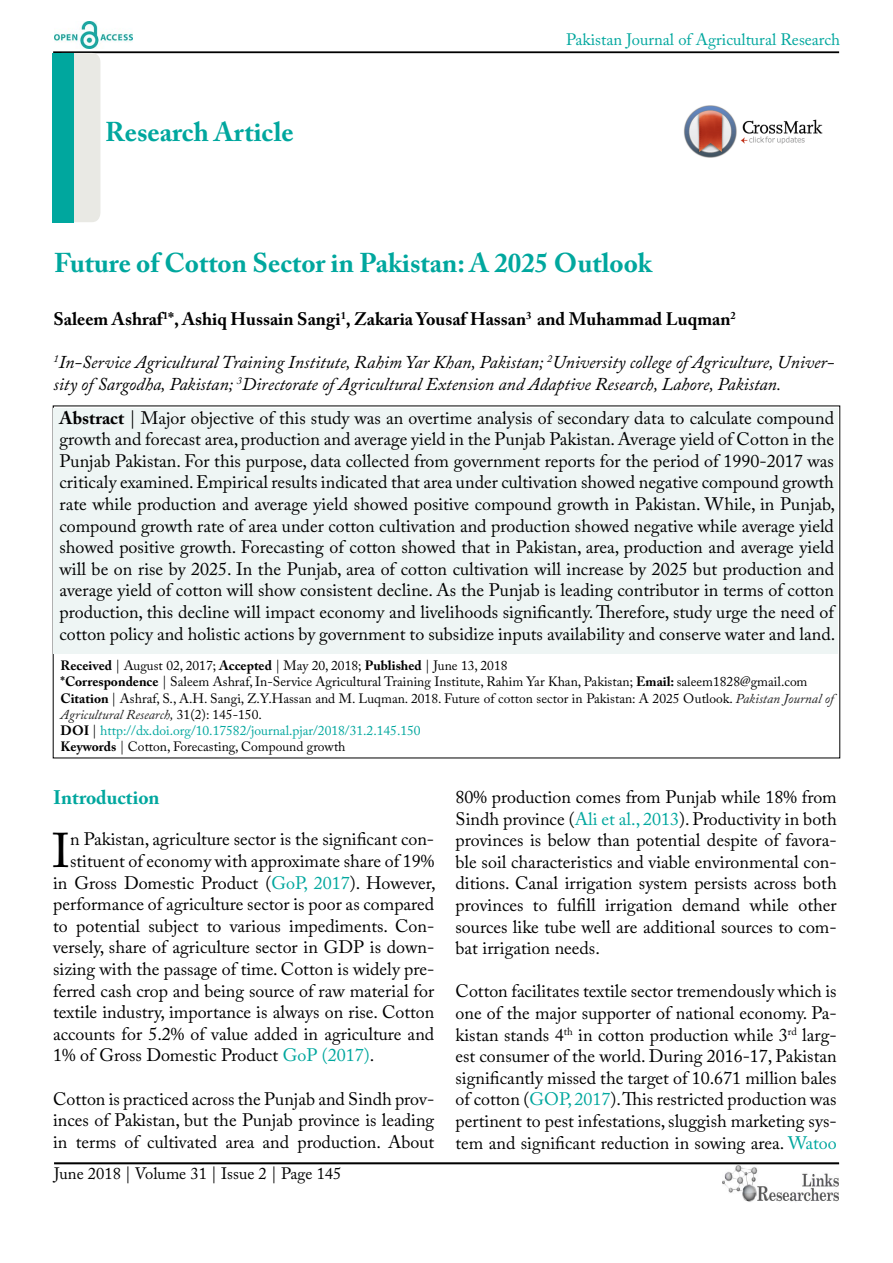
<style>
.page{position:relative;width:893px;height:1263px;background:#fff}
.page>*{position:absolute;margin:0;border:0;box-sizing:border-box;transform-origin:0 0}
.t1{font:48.45px "Adobe Caslon Pro";color:#000}
.t2{font:700 27px "Adobe Caslon Pro";color:#00a79e}
.t3{font:700 19.5px "Adobe Caslon Pro";color:#00a79e}
.t4{font:18px/21.6px "Adobe Caslon Pro";color:#000;text-align:justify}
.t5{font:italic 18px/21.6px "Adobe Caslon Pro";color:#000}
.t6{font:700 18px "Adobe Caslon Pro";color:#000}
.t7{font:16.5px "Adobe Caslon Pro";color:#00a79e}
.t8{font:16.5px "Adobe Caslon Pro";color:#000}
.t9{font:13.5px/16.2px "Adobe Caslon Pro";color:#000}
.s1{font-weight:700}
.s2{font-style:italic;color:#222}
.s3{font-style:italic}
.s4{color:#00a79e}
</style>
<div class="page">
<hr style="left:53px;top:51px;width:786px;height:2px;background:#000">
<hr style="left:54px;top:1162px;width:785px;height:2px;background:#000">
<img style="left:722px;top:1166px;width:117px;height:36px">
<img style="left:54px;top:22px;width:78px;height:27px">
<div style="left:54px;top:53px;width:46px;height:169px;background:#e9e9e4;border-radius:9px"></div>
<div style="left:53px;top:53px;width:21px;height:169px;background:#00a79e"></div>
<div style="left:54px;top:408px;width:784px;height:246px;background:#eef5f4"></div>
<img style="left:684px;top:105px;width:139px;height:53px">
<h2 class="t2" style="left:105px;top:116px;width:190px">Research Article</h2>
<p class="t7" style="left:566px;top:30px;width:276px">Pakistan Journal of Agricultural Research</p>
<h2 class="t2" style="left:54px;top:247px;width:599px">Future of Cotton Sector in Pakistan: A 2025 Outlook</h2>
<p class="t6" style="left:53px;top:308px;width:684px">Saleem Ashraf<sup>1</sup>*, Ashiq Hussain Sangi<sup>1</sup>, Zakaria Yousaf Hassan<sup>3</sup> and Muhammad Luqman<sup>2</sup></p>
<p class="t5" style="left:53px;top:351px;width:782px"><sup>1</sup>In-Service Agricultural Training Institute, Rahim Yar Khan, Pakistan; <sup>2</sup>University college of Agriculture, Univer&shy;sity of Sargodha, Pakistan; <sup>3</sup>Directorate of Agricultural Extension and Adaptive Research, Lahore, Pakistan.</p>
<p class="t4" style="left:60px;top:407px;width:777px"><span class="s1">Abstract</span> | Major objective of this study was an overtime analysis of secondary data to calculate compound growth and forecast area, production and average yield in the Punjab Pakistan. Average yield of Cotton in the Punjab Pakistan. For this purpose, data collected from government reports for the period of 1990-2017 was criticaly examined. Empirical results indicated that area under cultivation showed negative compound growth rate while production and average yield showed positive compound growth in Pakistan. While, in Punjab, compound growth rate of area under cotton cultivation and production showed negative while average yield showed positive growth. Forecasting of cotton showed that in Pakistan, area, production and average yield will be on rise by 2025. In the Punjab, area of cotton cultivation will increase by 2025 but production and average yield of cotton will show consistent decline. As the Punjab is leading contributor in terms of cotton production, this decline will impact economy and livelihoods significantly. Therefore, study urge the need of cotton policy and holistic actions by government to subsidize inputs availability and conserve water and land.</p>
<p class="t9" style="left:61px;top:657px;width:775px"><span class="s1">Received</span> | August 02, 2017; <span class="s1">Accepted</span> | May 20, 2018; <span class="s1">Published</span> | June 13, 2018<br><span class="s1">*Correspondence</span> | Saleem Ashraf, In-Service Agricultural Training Institute, Rahim Yar Khan, Pakistan; <span class="s1">Email:</span> saleem1828@gmail.com <span class="s1">Citation</span> | Ashraf, S., A.H. Sangi, Z.Y.Hassan and M. Luqman. 2018. Future of cotton sector in Pakistan: A 2025 Outlook. <span class="s2">Pakistan Journal of Agricultural Research</span><span class="s3">,</span> 31(2): 145-150.<br><span class="s1">DOI</span> | <span class="s4">http://dx.doi.org/10.17582/journal.pjar/2018/31.2.145.150<br></span><span class="s1">Keywords</span> | Cotton, Forecasting, Compound growth</p>
<p class="t3" style="left:53px;top:786px;width:108px">Introduction</p>
<h1 class="t1" style="left:52px;top:822px;width:19px">I</h1>
<p class="t4" style="left:70px;top:828px;width:366px">n Pakistan, agriculture sector is the significant con-</p>
<p class="t4" style="left:70px;top:850px;width:366px">stituent of economy with approximate share of 19%</p>
<p class="t4" style="left:53px;top:872px;width:384px">in Gross Domestic Product (<span class="s4">GoP, 2017</span>). However,</p>
<p class="t4" style="left:53px;top:893px;width:383px">performance of agriculture sector is poor as compared</p>
<p class="t4" style="left:53px;top:915px;width:383px">to potential subject to various impediments. Con-</p>
<p class="t4" style="left:53px;top:936px;width:383px">versely, share of agriculture sector in GDP is down-</p>
<p class="t4" style="left:53px;top:958px;width:383px">sizing with the passage of time. Cotton is widely pre-</p>
<p class="t4" style="left:53px;top:980px;width:383px">ferred cash crop and being source of raw material for</p>
<p class="t4" style="left:53px;top:1001px;width:383px">textile industry, importance is always on rise. Cotton</p>
<p class="t4" style="left:53px;top:1023px;width:383px">accounts for 5.2% of value added in agriculture and</p>
<p class="t4" style="left:53px;top:1044px;width:323px">1% of Gross Domestic Product <span class="s4">GoP (2017)</span>.</p>
<p class="t4" style="left:53px;top:1088px;width:383px">Cotton is practiced across the Punjab and Sindh prov&shy;inces of Pakistan, but the Punjab province is leading in terms of cultivated area and production. About</p>
<p class="t8" style="left:54px;top:1164px;width:289px">June 2018 | Volume 31 | Issue 2 | Page 145</p>
<p class="t4" style="left:456px;top:786px;width:383px">80% production comes from Punjab while 18% from Sindh province (<span class="s4">Ali et al., 2013</span>). Productivity in both provinces is below than potential despite of favora&shy;ble soil characteristics and viable environmental con&shy;ditions. Canal irrigation system persists across both provinces to fulfill irrigation demand while other sources like tube well are additional sources to com&shy;bat irrigation needs.</p>
<p class="t4" style="left:456px;top:980px;width:383px">Cotton facilitates textile sector tremendously which is one of the major supporter of national economy. Pa&shy;kistan stands 4<sup>th</sup> in cotton production while 3<sup>rd</sup> larg&shy;est consumer of the world. During 2016-17, Pakistan significantly missed the target of 10.671 million bales of cotton (<span class="s4">GOP, 2017</span>). This restricted production was pertinent to pest infestations, sluggish marketing sys&shy;tem and significant reduction in sowing area. <span class="s4">Watoo</span></p>
</div>
